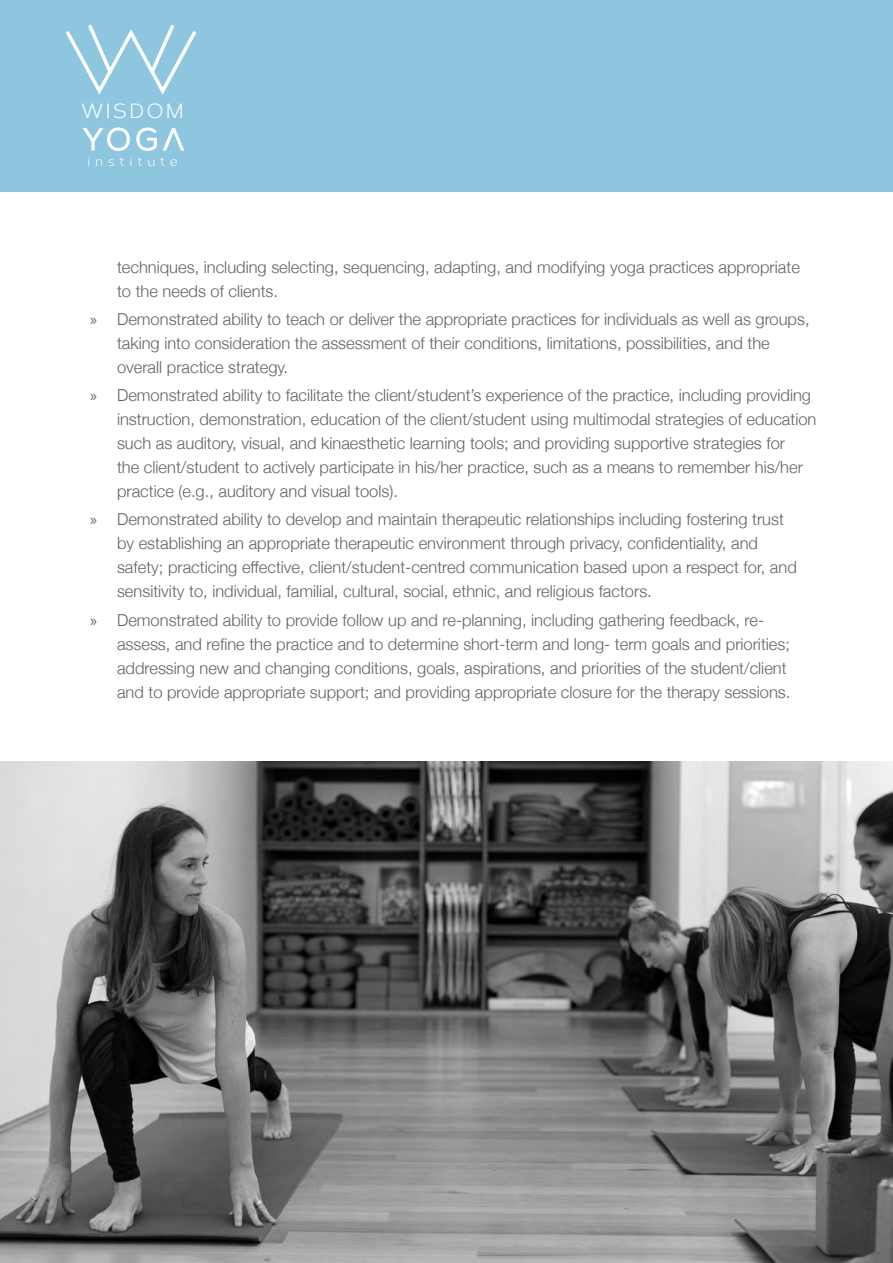
<style>
.page{position:relative;width:893px;height:1263px;background:#fff}
.page>*{position:absolute;margin:0;border:0;box-sizing:border-box;transform-origin:0 0}
.t1{font:20.55px "Corbert";letter-spacing:.1em;color:#fff}
.t2{font:300 16.5px/24px "Helvetica Neue";color:#636366}
.t3{font:13.05px "Corbert";letter-spacing:.37em;color:#fff}
.s1{font-family:"Myriad Pro";font-weight:400}
</style>
<div class="page">
<div style="left:0;top:0;width:893px;height:192px;background:#8ec5df"></div>
<svg style="left:66px;top:25px;width:130px;height:70px"></svg>
<svg style="left:82px;top:127px;width:103px;height:24px"></svg>
<img style="left:0;top:761px;width:893px;height:502px">
<p class="t1" style="left:81px;top:96px;width:104px">WISDOM</p>
<p class="t3" style="left:87px;top:152px;width:92px">institute</p>
<p class="t2" style="left:117px;top:253px;width:684px">techniques, including selecting, sequencing, adapting, and modifying yoga practices appropriate to the needs of clients.</p>
<p class="t2" style="left:117px;top:306px;width:694px;text-indent:-27px"><span class="s1">»</span> Demonstrated ability to teach or deliver the appropriate practices for individuals as well as groups, taking into consideration the assessment of their conditions, limitations, possibilities, and the overall practice strategy.</p>
<p class="t2" style="left:117px;top:382px;width:701px;text-indent:-27px"><span class="s1">»</span> Demonstrated ability to facilitate the client/student’s experience of the practice, including providing instruction, demonstration, education of the client/student using multimodal strategies of education such as auditory, visual, and kinaesthetic learning tools; and providing supportive strategies for<br>the client/student to actively participate in his/her practice, such as a means to remember his/her practice (e.g., auditory and visual tools).</p>
<p class="t2" style="left:117px;top:506px;width:681px;text-indent:-27px"><span class="s1">»</span> Demonstrated ability to develop and maintain therapeutic relationships including fostering trust by establishing an appropriate therapeutic environment through privacy, confidentiality, and safety; practicing effective, client/student-centred communication based upon a respect for, and sensitivity to, individual, familial, cultural, social, ethnic, and religious factors.</p>
<p class="t2" style="left:117px;top:606px;width:675px;text-indent:-27px"><span class="s1">»</span> Demonstrated ability to provide follow up and re-planning, including gathering feedback, re&shy;assess, and refine the practice and to determine short-term and long- term goals and priorities; addressing new and changing conditions, goals, aspirations, and priorities of the student/client and to provide appropriate support; and providing appropriate closure for the therapy sessions.</p>
</div>
